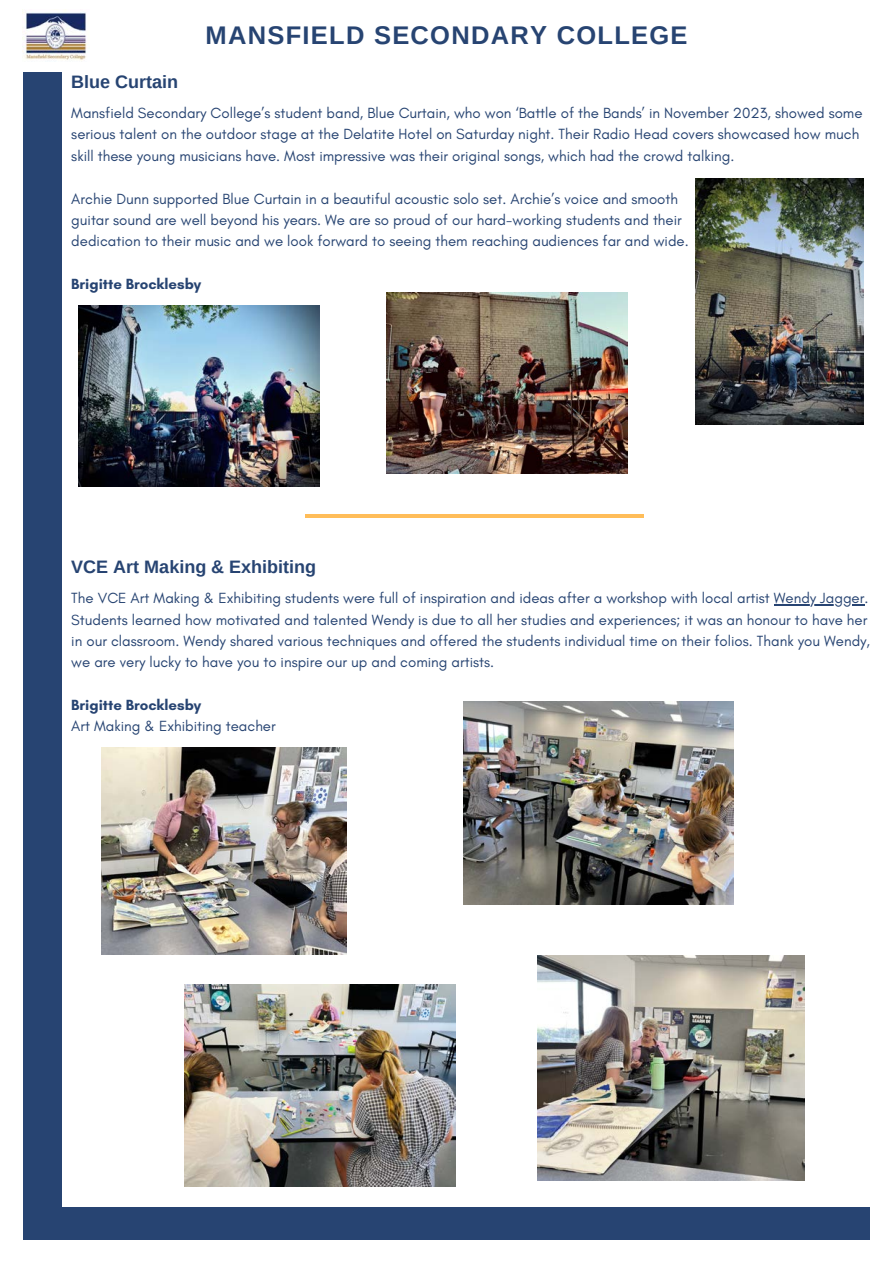
<style>
.page{position:relative;width:894px;height:1264px;background:#fff}
.page>*{position:absolute;margin:0;border:0;box-sizing:border-box;transform-origin:0 0}
.t1{font:700 25.5px "Arimo";letter-spacing:.05em;color:#274472}
.t2{font:700 18px "Arimo";color:#274472}
.t3{font:15px/21.3px "Glacial Indifference";color:#274472}
.t4{font:700 15px "Glacial Indifference";color:#274472}
</style>
<div class="page">
<div style="left:23px;top:1207px;width:847px;height:33px;background:#274472"></div>
<div style="left:23px;top:73px;width:39px;height:1134px;background:#274472"></div>
<img style="left:23px;top:12px;width:65px;height:48px">
<hr style="left:305px;top:514px;width:339px;height:3px;background:#ffbd59">
<img style="left:695px;top:178px;width:168px;height:247px">
<img style="left:387px;top:292px;width:240px;height:181px">
<img style="left:79px;top:305px;width:240px;height:181px">
<img style="left:463px;top:701px;width:270px;height:203px">
<img style="left:101px;top:747px;width:245px;height:207px">
<img style="left:537px;top:955px;width:267px;height:225px">
<img style="left:185px;top:984px;width:270px;height:202px">
<hr style="left:773px;top:604px;width:91px;height:1px;background:#274472">
<h1 class="t1" style="left:205px;top:21px;width:483px">MANSFIELD SECONDARY COLLEGE</h1>
<p class="t2" style="left:71px;top:72px;width:108px">Blue Curtain</p>
<p class="t3" style="left:71px;top:102px;width:792px">Mansfield Secondary College’s student band, Blue Curtain, who won ‘Battle of the Bands’ in November 2023, showed some serious talent on the outdoor stage at the Delatite Hotel on Saturday night. Their Radio Head covers showcased how much skill these young musicians have. Most impressive was their original songs, which had the crowd talking.</p>
<p class="t3" style="left:71px;top:188px;width:618px">Archie Dunn supported Blue Curtain in a beautiful acoustic solo set. Archie’s voice and smooth guitar sound are well beyond his years. We are so proud of our hard-working students and their dedication to their music and we look forward to seeing them reaching audiences far and wide.</p>
<p class="t4" style="left:71px;top:275px;width:131px">Brigitte Brocklesby</p>
<p class="t2" style="left:71px;top:557px;width:246px">VCE Art Making &amp; Exhibiting</p>
<p class="t3" style="left:71px;top:587px;width:800px">The VCE Art Making &amp; Exhibiting students were full of inspiration and ideas after a workshop with local artist Wendy Jagger.<br>Students learned how motivated and talented Wendy is due to all her studies and experiences; it was an honour to have her in our classroom. Wendy shared various techniques and offered the students individual time on their folios. Thank you Wendy, we are very lucky to have you to inspire our up and coming artists.</p>
<p class="t4" style="left:71px;top:695px;width:131px">Brigitte Brocklesby</p>
<p class="t3" style="left:71px;top:715px;width:206px">Art Making &amp; Exhibiting teacher</p>
</div>
